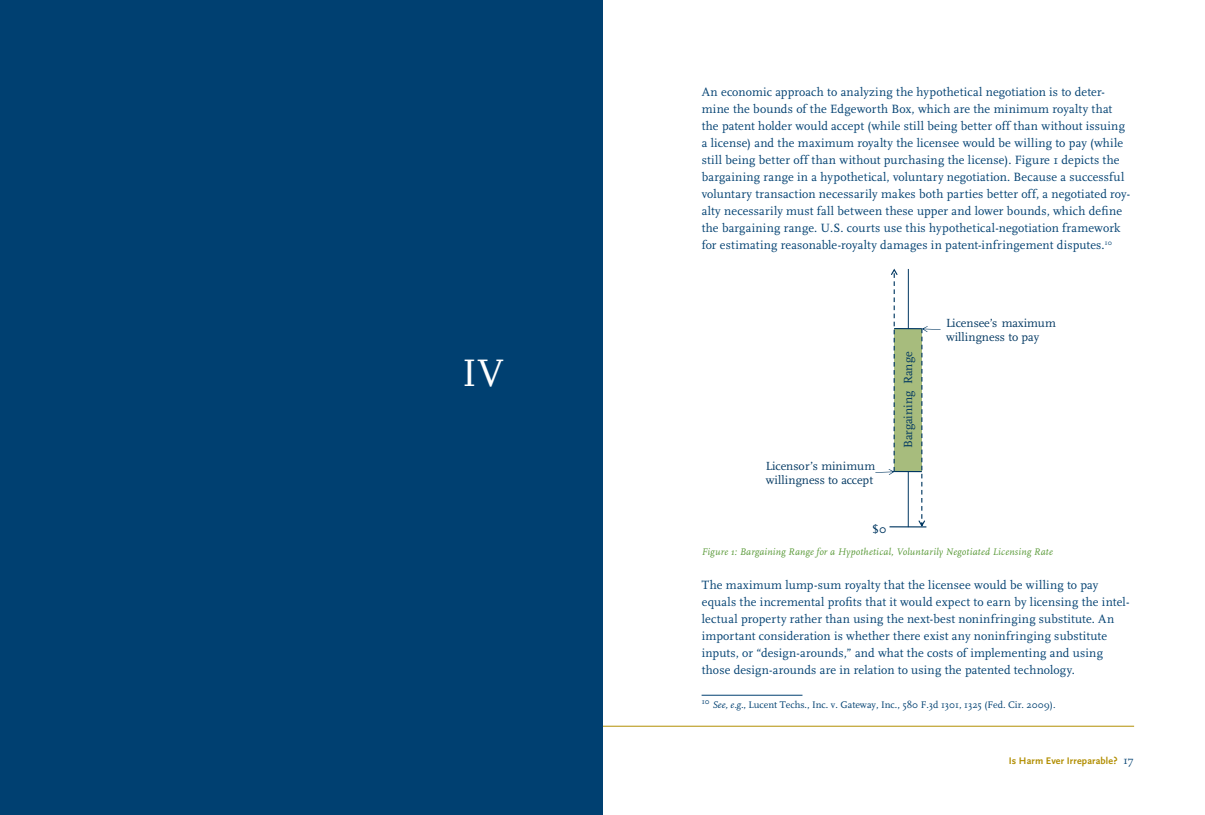
<style>
.page{position:relative;width:1205px;height:815px;background:#fff}
.page>*{position:absolute;margin:0;border:0;box-sizing:border-box;transform-origin:0 0}
.t1{font:40px "FF Scala";color:#fff}
.t2{font:12.5px/17px "FF Scala";letter-spacing:.015em;color:#004071}
.t3{font:12.25px/14.4px "FF Scala";color:#003761}
.t4{font:italic 10px "FF Scala";letter-spacing:.025em;color:#579835}
.t5{font:10px "FF Scala";color:#004071}
.t6{font:700 10px "Scala Sans OT";letter-spacing:.015em;color:#b28f04}
.t7{font:8px "FF Scala";color:#004071}
.s1{font-style:italic}
.s2{font-family:"FF Scala";font-weight:400;font-size:11.25px;color:#004071}
</style>
<div class="page">
<hr style="left:602px;top:726px;width:532px;height:1px;background:#b28f04">
<svg style="left:875px;top:269px;width:65px;height:258px"></svg>
<div style="left:0;top:0;width:602px;height:815px;background:#004071"></div>
<svg style="left:701px;top:694px;width:102px;height:2px"></svg>
<hr style="left:701px;top:695px;width:101px;height:1px;background:#004071">
<h1 class="t1" style="left:462px;top:352px;width:43px">IV</h1>
<p class="t2" style="left:702px;top:84px;width:430px">An economic approach to analyzing the hypothetical negotiation is to deter&shy;mine the bounds of the Edgeworth Box, which are the minimum royalty that the patent holder would accept (while still being better off than without issuing a license) and the maximum royalty the licensee would be willing to pay (while still being better off than without purchasing the license). Figure 1 depicts the bargaining range in a hypothetical, voluntary negotiation. Because a successful voluntary transaction necessarily makes both parties better off, a negotiated roy&shy;alty necessarily must fall between these upper and lower bounds, which define the bargaining range. U.S. courts use this hypothetical-negotiation framework for estimating reasonable-royalty damages in patent-infringement disputes.<sup>10</sup></p>
<p class="t3" style="left:766px;top:459px;width:111px">Licensor’s minimum willingness to accept</p>
<p class="t3" style="left:872px;top:522px;width:16px">$0</p>
<p class="t3" style="left:901px;top:448px;width:98px;rotate:-90deg">Bargaining Range</p>
<p class="t3" style="left:946px;top:316px;width:111px">Licensee’s maximum willingness to pay</p>
<p class="t4" style="left:702px;top:547px;width:353px">Figure 1: Bargaining Range for a Hypothetical, Voluntarily Negotiated Licensing Rate</p>
<p class="t2" style="left:702px;top:577px;width:429px">The maximum lump-sum royalty that the licensee would be willing to pay equals the incremental profits that it would expect to earn by licensing the intel&shy;lectual property rather than using the next-best noninfringing substitute. An important consideration is whether there exist any noninfringing substitute inputs, or “design-arounds,” and what the costs of implementing and using those design-arounds are in relation to using the patented technology.</p>
<p class="t7" style="left:702px;top:697px;width:9px">10</p>
<p class="t5" style="left:712px;top:700px;width:345px"><span class="s1">See, e.g.</span>, Lucent Techs., Inc. v. Gateway, Inc., 580 F.3d 1301, 1325 (Fed. Cir. 2009).</p>
<p class="t6" style="left:1009px;top:755px;width:126px">Is Harm Ever Irreparable? <span class="s2">17</span></p>
</div>
